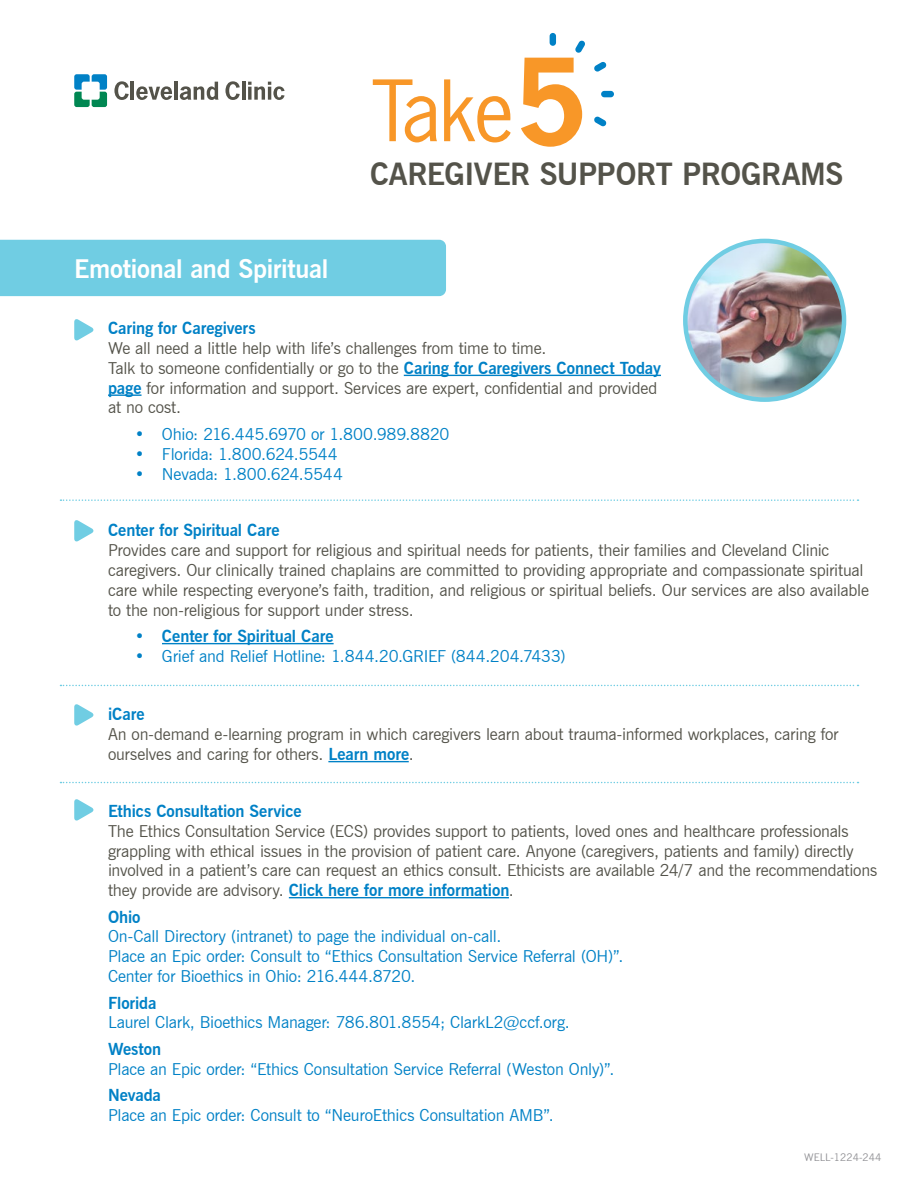
<style>
.page{position:relative;width:918px;height:1188px;background:#fff}
.page>*{position:absolute;margin:0;border:0;box-sizing:border-box;transform-origin:0 0}
.t1{font:79.35px "News Gothic Std";color:#f89728}
.t2{font:700 30.45px "News Gothic BT";letter-spacing:-.015em;color:#54534a}
.t3{font:700 25.5px "News Gothic BT";letter-spacing:-.01em;color:#fff}
.t4{font:16.5px/19.8px "News Gothic BT";letter-spacing:-.01em;color:#54534a}
.t5{font:16.5px/19.8px "News Gothic BT";letter-spacing:-.01em;color:#0081c6}
.t6{font:700 16.5px "News Gothic BT";letter-spacing:-.005em;color:#0081c6}
.t7{font:10.5px "News Gothic BT";color:#919195}
.s1{font-weight:700;font-size:112.8px}
.s2{font-weight:700;color:#0081c6}
</style>
<div class="page">
<div style="left:0;top:240px;width:446px;height:56px;background:#70cde3"></div>
<hr style="left:404px;top:375px;width:257px;height:1px;background:#0081c6">
<hr style="left:108px;top:394px;width:34px;height:2px;background:#0081c6">
<hr style="left:162px;top:643px;width:172px;height:1px;background:#0081c6">
<hr style="left:328px;top:761px;width:81px;height:1px;background:#0081c6">
<hr style="left:289px;top:897px;width:220px;height:1px;background:#0081c6">
<svg style="left:74px;top:74px;width:33px;height:33px"></svg>
<svg style="left:114px;top:81px;width:15px;height:19px"></svg>
<hr style="left:131px;top:82px;width:3px;height:18px;background:#54534a">
<svg style="left:136px;top:86px;width:36px;height:14px"></svg>
<hr style="left:174px;top:82px;width:4px;height:18px;background:#54534a">
<svg style="left:225px;top:81px;width:15px;height:19px"></svg>
<hr style="left:242px;top:82px;width:3px;height:18px;background:#54534a">
<svg style="left:248px;top:82px;width:36px;height:18px"></svg>
<svg style="left:180px;top:82px;width:39px;height:18px"></svg>
<svg style="left:60px;top:499px;width:799px;height:2px"></svg>
<svg style="left:60px;top:685px;width:799px;height:1px"></svg>
<svg style="left:60px;top:782px;width:799px;height:1px"></svg>
<div style="left:550px;top:33px;width:6px;height:13px;background:#0081c6;border-radius:3px"></div>
<svg style="left:594px;top:116px;width:13px;height:11px"></svg>
<div style="left:601px;top:91px;width:13px;height:6px;background:#0081c6;border-radius:3px"></div>
<svg style="left:594px;top:62px;width:13px;height:10px"></svg>
<svg style="left:575px;top:40px;width:10px;height:13px"></svg>
<svg style="left:74px;top:319px;width:20px;height:22px"></svg>
<svg style="left:74px;top:520px;width:20px;height:22px"></svg>
<svg style="left:74px;top:704px;width:20px;height:22px"></svg>
<svg style="left:74px;top:799px;width:20px;height:22px"></svg>
<img style="left:685px;top:241px;width:159px;height:159px;border-radius:79px">
<div style="left:683px;top:239px;width:163px;height:163px;border:4px solid #70cde3;border-radius:50%"></div>
<h1 class="t1" style="left:372px;top:60px;width:217px">Take<span class="s1">5</span></h1>
<h3 class="t3" style="left:74px;top:253px;width:255px">Emotional and Spiritual</h3>
<h2 class="t2" style="left:370px;top:156px;width:475px">CAREGIVER SUPPORT PROGRAMS</h2>
<p class="t6" style="left:108px;top:318px;width:149px">Caring for Caregivers</p>
<p class="t4" style="left:108px;top:338px;width:555px">We all need a little help with life’s challenges from time to time.<br>Talk to someone confidentially or go to the <span class="s2">Caring for Caregivers Connect Today page</span> for information and support. Services are expert, confidential and provided at no cost.</p>
<p class="t5" style="left:135px;top:424px;width:316px">• Ohio: 216.445.6970 or 1.800.989.8820</p>
<p class="t5" style="left:135px;top:444px;width:204px">• Florida: 1.800.624.5544</p>
<p class="t5" style="left:135px;top:464px;width:209px">• Nevada: 1.800.624.5544</p>
<p class="t6" style="left:108px;top:520px;width:173px">Center for Spiritual Care</p>
<p class="t4" style="left:108px;top:540px;width:763px">Provides care and support for religious and spiritual needs for patients, their families and Cleveland Clinic caregivers. Our clinically trained chaplains are committed to providing appropriate and compassionate spiritual care while respecting everyone’s faith, tradition, and religious or spiritual beliefs. Our services are also available to the non-religious for support under stress.</p>
<p class="t6" style="left:135px;top:626px;width:200px">• Center for Spiritual Care</p>
<p class="t5" style="left:135px;top:646px;width:432px">• Grief and Relief Hotline: 1.844.20.GRIEF (844.204.7433)</p>
<p class="t6" style="left:108px;top:705px;width:38px">iCare</p>
<p class="t4" style="left:108px;top:724px;width:732px">An on-demand e-learning program in which caregivers learn about trauma-informed workplaces, caring for ourselves and caring for others. <span class="s2">Learn more</span>.</p>
<p class="t6" style="left:108px;top:801px;width:195px">Ethics Consultation Service</p>
<p class="t4" style="left:108px;top:821px;width:771px">The Ethics Consultation Service (ECS) provides support to patients, loved ones and healthcare professionals grappling with ethical issues in the provision of patient care. Anyone (caregivers, patients and family) directly involved in a patient’s care can request an ethics consult. Ethicists are available 24/7 and the recommendations they provide are advisory. <span class="s2">Click here for more information</span>.</p>
<p class="t6" style="left:108px;top:907px;width:34px">Ohio</p>
<p class="t5" style="left:108px;top:927px;width:517px">On-Call Directory (intranet) to page the individual on-call.<br>Place an Epic order: Consult to “Ethics Consultation Service Referral (OH)”.<br>Center for Bioethics in Ohio: 216.444.8720.</p>
<p class="t6" style="left:108px;top:993px;width:50px">Florida</p>
<p class="t5" style="left:108px;top:1013px;width:463px">Laurel Clark, Bioethics Manager: 786.801.8554; ClarkL2@ccf.org.</p>
<p class="t6" style="left:108px;top:1039px;width:55px">Weston</p>
<p class="t5" style="left:108px;top:1059px;width:508px">Place an Epic order: “Ethics Consultation Service Referral (Weston Only)”.</p>
<p class="t6" style="left:108px;top:1085px;width:54px">Nevada</p>
<p class="t5" style="left:108px;top:1105px;width:447px">Place an Epic order: Consult to “NeuroEthics Consultation AMB”.</p>
<p class="t7" style="left:804px;top:1151px;width:79px">WELL-1224-244</p>
</div>
